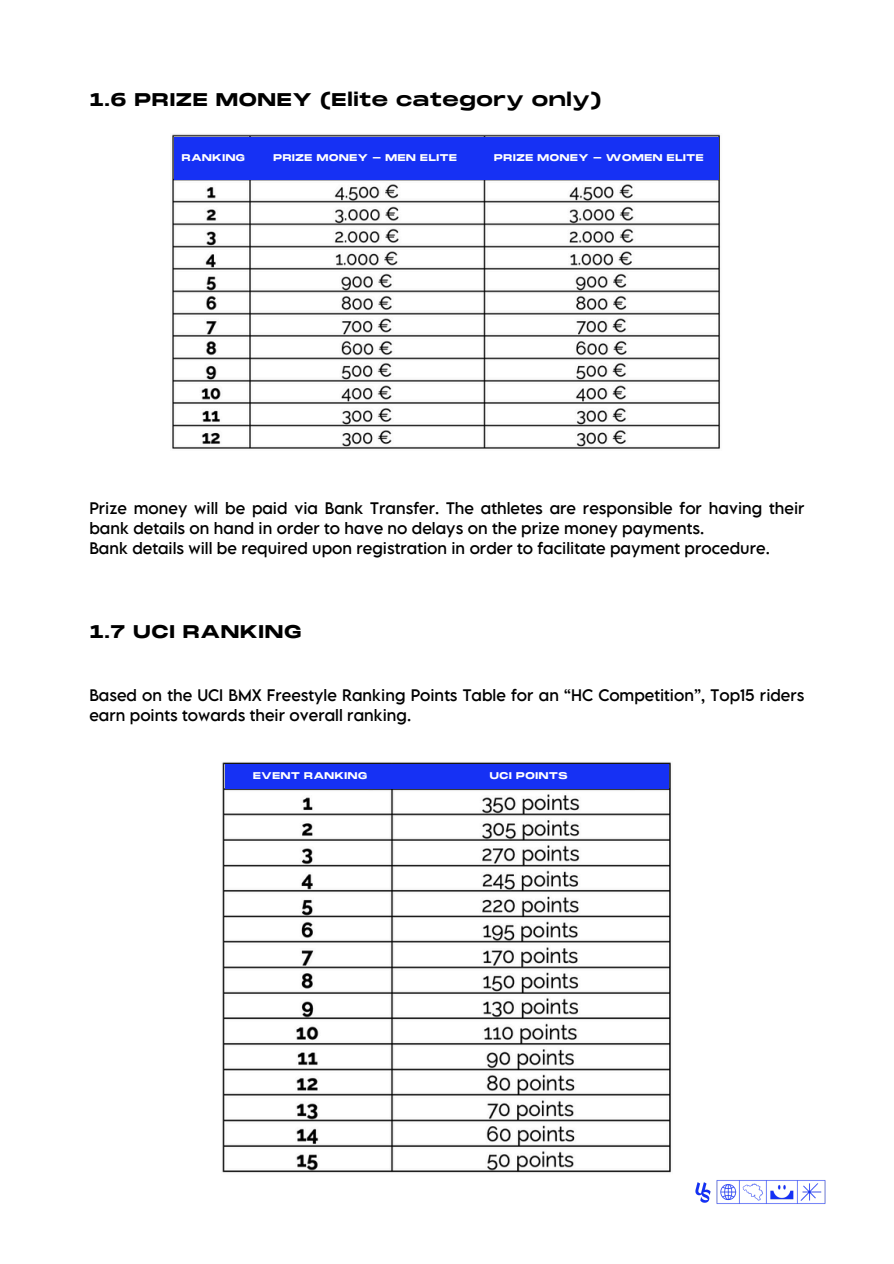
<style>
.page{position:relative;width:894px;height:1264px;background:#fff}
.page>*{position:absolute;margin:0;border:0;box-sizing:border-box;transform-origin:0 0}
.t1{font:700 18px "PP Monument Extended";color:#000}
.t2{font:14.85px/20.2px "LEMONMILK Pro FTR";color:#000}
.t3{font:700 9.6px "PP Monument Extended";color:#fff}
</style>
<div class="page">
<img style="left:172px;top:134px;width:548px;height:315px">
<div style="left:174px;top:137px;width:545px;height:43px;background:#1631f4"></div>
<img style="left:222px;top:762px;width:449px;height:411px">
<div style="left:225px;top:764px;width:443px;height:24px;background:#1631f4"></div>
<img style="left:695px;top:1182px;width:15px;height:21px">
<img style="left:710px;top:1180px;width:116px;height:24px">
<h2 class="t1" style="left:89px;top:91px;width:514px">1.6 PRIZE MONEY (Elite category only)</h2>
<p class="t3" style="left:181px;top:152px;width:65px">RANKING</p>
<p class="t3" style="left:273px;top:152px;width:186px">PRIZE MONEY - MEN ELITE</p>
<p class="t3" style="left:494px;top:152px;width:211px">PRIZE MONEY - WOMEN ELITE</p>
<h3 class="t2" style="left:89px;top:497px;width:716px">Prize money will be paid via Bank Transfer. The athletes are responsible for having their bank details on hand in order to have no delays on the prize money payments.<br>Bank details will be required upon registration in order to facilitate payment procedure.</h3>
<h1 class="t1" style="left:89px;top:622px;width:214px">1.7 UCI RANKING</h1>
<h3 class="t2" style="left:89px;top:684px;width:716px">Based on the UCI BMX Freestyle Ranking Points Table for an “HC Competition”, Top15 riders earn points towards their overall ranking.</h3>
<p class="t3" style="left:252px;top:770px;width:116px">EVENT RANKING</p>
<p class="t3" style="left:489px;top:770px;width:80px">UCI POINTS</p>
</div>
